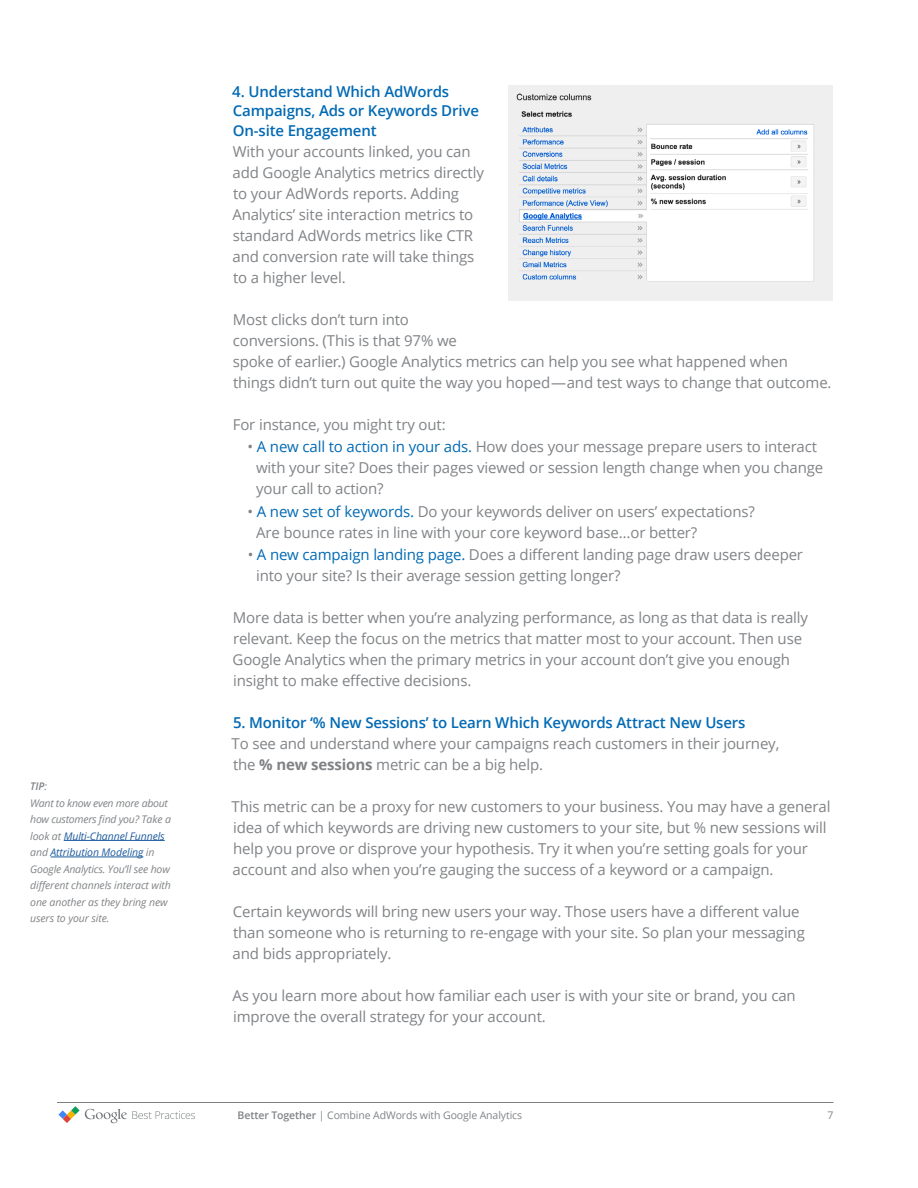
<style>
.page{position:relative;width:918px;height:1188px;background:#fff}
.page>*{position:absolute;margin:0;border:0;box-sizing:border-box;transform-origin:0 0}
.t1{font:15px/21px "Open Sans";letter-spacing:-.01em;color:#808386}
.t2{font:600 15px/19.5px "Open Sans";letter-spacing:-.01em;color:#026ab4}
.t3{font:italic 10.5px/16.5px "Open Sans";letter-spacing:-.01em;color:#808386}
.t4{font:10.5px "Open Sans";letter-spacing:-.01em;color:#808386}
.s1{font-weight:600}
.s2{color:#215e9e}
.s3{color:#026ab4}
.s4{font-weight:700}
</style>
<div class="page">
<img style="left:508px;top:86px;width:324px;height:215px">
<hr style="left:64px;top:840px;width:101px;height:1px;background:#215e9e">
<hr style="left:51px;top:857px;width:92px;height:1px;background:#215e9e">
<hr style="left:57px;top:1102px;width:776px;height:1px;background:#7c7e81">
<svg style="left:58px;top:1106px;width:137px;height:17px"></svg>
<p class="t3" style="left:30px;top:778px;width:142px"><span class="s1">TIP</span>:<br>Want to know even more about how customers find you? Take a look at <span class="s2">Multi-Channel Funnels </span>and <span class="s2">Attribution Modeling</span> in<br>Google Analytics. You’ll see how different channels interact with one another as they bring new users to your site.</p>
<p class="t2" style="left:232px;top:81px;width:248px">4. Understand Which AdWords<br>Campaigns, Ads or Keywords Drive<br>On-site Engagement</p>
<p class="t1" style="left:232px;top:141px;width:253px">With your accounts linked, you can add Google Analytics metrics directly to your AdWords reports. Adding Analytics’ site interaction metrics to standard AdWords metrics like CTR and conversion rate will take things to a higher level.</p>
<p class="t1" style="left:233px;top:309px;width:600px">Most clicks don’t turn into<br>conversions. (This is that 97% we<br>spoke of earlier.) Google Analytics metrics can help you see what happened when things didn’t turn out quite the way you hoped—and test ways to change that outcome.</p>
<p class="t1" style="left:233px;top:414px;width:214px">For instance, you might try out:</p>
<p class="t1" style="left:256px;top:436px;width:569px;text-indent:-8px">• <span class="s3">A new call to action in your ads.</span> How does your message prepare users to interact with your site? Does their pages viewed or session length change when you change your call to action?</p>
<p class="t1" style="left:256px;top:501px;width:500px;text-indent:-8px">• <span class="s3">A new set of keywords.</span> Do your keywords deliver on users’ expectations?<br>Are bounce rates in line with your core keyword base…or better?</p>
<p class="t1" style="left:256px;top:544px;width:549px;text-indent:-8px">• <span class="s3">A new campaign landing page.</span> Does a different landing page draw users deeper into your site? Is their average session getting longer?</p>
<p class="t1" style="left:233px;top:607px;width:577px">More data is better when you’re analyzing performance, as long as that data is really relevant. Keep the focus on the metrics that matter most to your account. Then use Google Analytics when the primary metrics in your account don’t give you enough insight to make effective decisions.</p>
<p class="t2" style="left:233px;top:713px;width:514px">5. Monitor ‘% New Sessions’ to Learn Which Keywords Attract New Users</p>
<p class="t1" style="left:232px;top:733px;width:549px">To see and understand where your campaigns reach customers in their journey, the <span class="s4">% new sessions</span> metric can be a big help.</p>
<p class="t1" style="left:232px;top:796px;width:600px">This metric can be a proxy for new customers to your business. You may have a general idea of which keywords are driving new customers to your site, but % new sessions will help you prove or disprove your hypothesis. Try it when you’re setting goals for your account and also when you’re gauging the success of a keyword or a campaign.</p>
<p class="t1" style="left:233px;top:901px;width:574px">Certain keywords will bring new users your way. Those users have a different value than someone who is returning to re-engage with your site. So plan your messaging and bids appropriately.</p>
<p class="t1" style="left:232px;top:985px;width:565px">As you learn more about how familiar each user is with your site or brand, you can improve the overall strategy for your account.</p>
<p class="t4" style="left:238px;top:1108px;width:286px"><span class="s1">Better Together</span> | Combine AdWords with Google Analytics</p>
<p class="t4" style="left:827px;top:1108px;width:8px">7</p>
</div>
